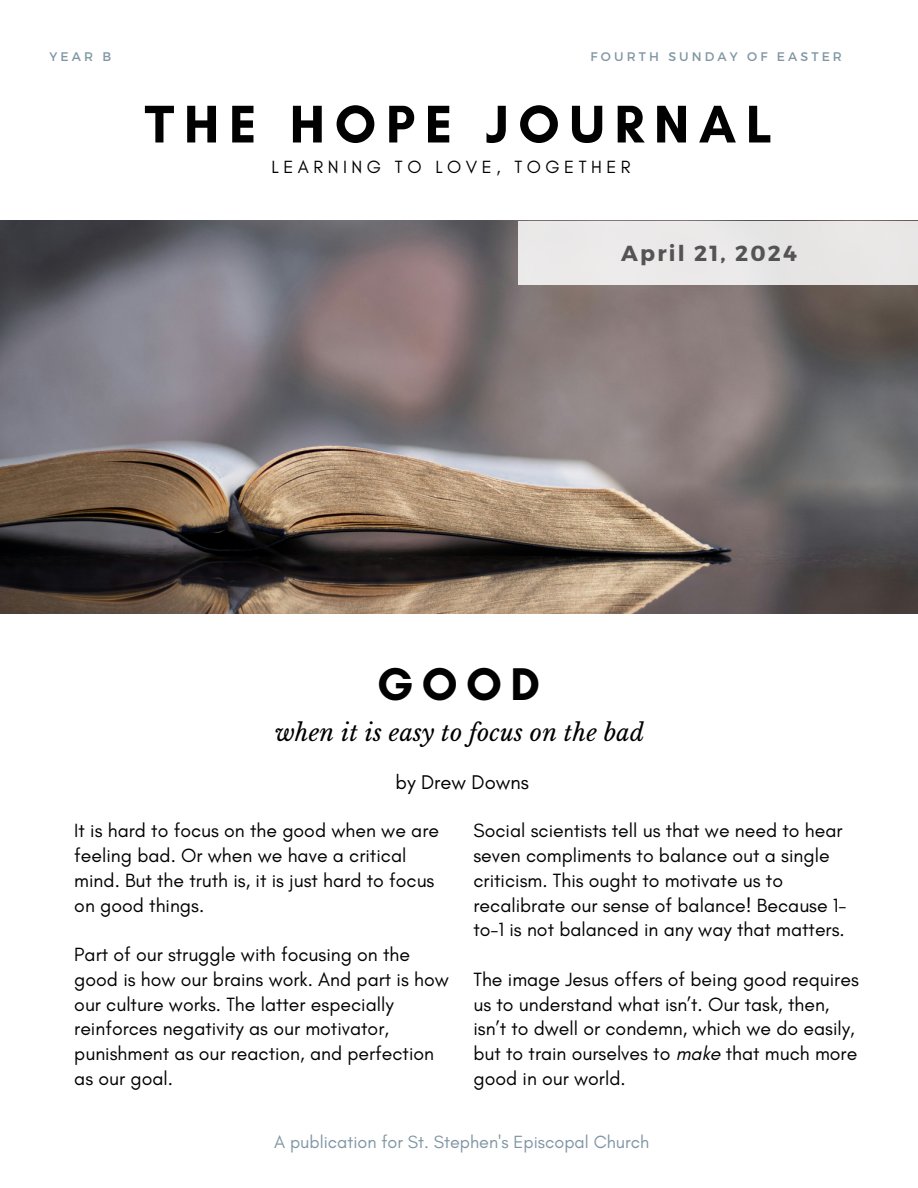
<style>
.page{position:relative;width:918px;height:1188px;background:#fff}
.page>*{position:absolute;margin:0;border:0;box-sizing:border-box;transform-origin:0 0}
.t1{font:700 54px "Glacial Indifference";letter-spacing:.18em;color:#010101}
.t2{font:700 46.65px "Glacial Indifference";color:#010101}
.t3{font:italic 23.4px "Libre Baskerville";letter-spacing:.01em;color:#010101}
.t4{font:700 21.75px "Montserrat";letter-spacing:.1em;color:#545454}
.t5{font:20.25px "Glacial Indifference";color:#010101}
.t6{font:19.5px/24.8px "Glacial Indifference";color:#000}
.t7{font:18px "Glacial Indifference";color:#8096a4}
.t8{font:18px "Glacial Indifference";letter-spacing:.25em;color:#000}
.t9{font:12.45px "Montserrat";letter-spacing:.25em;color:#8096a4}
.s1{font-style:italic}
</style>
<div class="page">
<img style="left:0;top:221px;width:918px;height:392px">
<div style="left:518px;top:221px;width:400px;height:64px;background:#eae8e8"></div>
<h2 class="t9" style="left:50px;top:49px;width:63px">YEAR B</h2>
<h1 class="t9" style="left:591px;top:49px;width:253px">FOURTH SUNDAY OF EASTER</h1>
<p class="t1" style="left:145px;top:91px;width:629px">THE HOPE JOURNAL</p>
<h3 class="t8" style="left:272px;top:156px;width:361px">LEARNING TO LOVE, TOGETHER</h3>
<h3 class="t4" style="left:621px;top:239px;width:177px">April 21, 2024</h3>
<p class="t2" style="left:377px;top:656px;width:165px">GOOD</p>
<h1 class="t3" style="left:275px;top:718px;width:371px">when it is easy to focus on the bad</h1>
<h4 class="t5" style="left:395px;top:769px;width:135px">by Drew Downs</h4>
<h5 class="t6" style="left:74px;top:818px;width:366px">It is hard to focus on the good when we are feeling bad. Or when we have a critical mind. But the truth is, it is just hard to focus on good things.</h5>
<h5 class="t6" style="left:74px;top:942px;width:376px">Part of our struggle with focusing on the good is how our brains work. And part is how our culture works. The latter especially reinforces negativity as our motivator, punishment as our reaction, and perfection as our goal.</h5>
<h5 class="t6" style="left:473px;top:818px;width:375px">Social scientists tell us that we need to hear seven compliments to balance out a single criticism. This ought to motivate us to recalibrate our sense of balance! Because 1- to-1 is not balanced in any way that matters.</h5>
<h5 class="t6" style="left:473px;top:967px;width:387px">The image Jesus offers of being good requires us to understand what isn’t. Our task, then, isn’t to dwell or condemn, which we do easily, but to train ourselves to <span class="s1">make</span> that much more good in our world.</h5>
<h5 class="t7" style="left:274px;top:1131px;width:377px">A publication for St. Stephen's Episcopal Church</h5>
</div>
